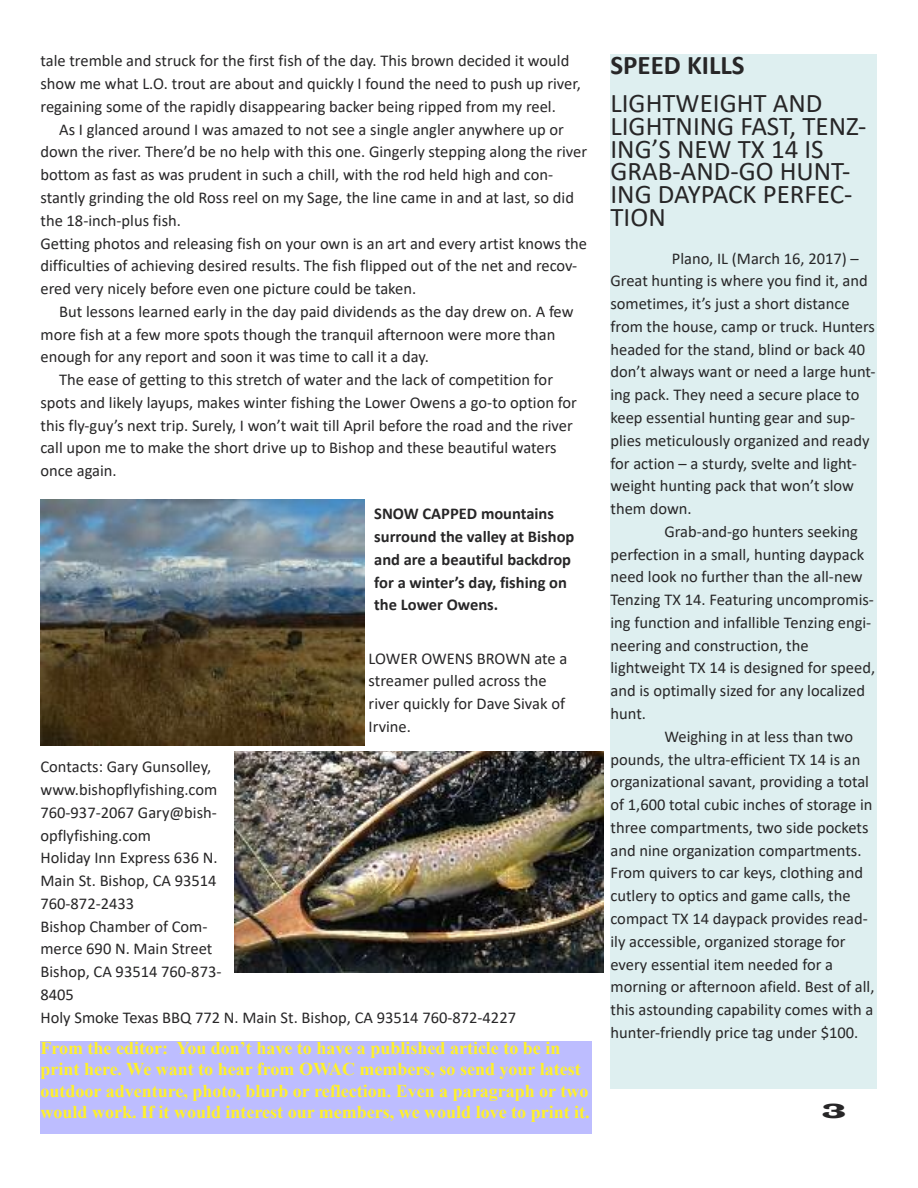
<style>
.page{position:relative;width:918px;height:1188px;background:#fff}
.page>*{position:absolute;margin:0;border:0;box-sizing:border-box;transform-origin:0 0}
.t1{font:27px/22.8px "Calibri";color:#272627}
.t2{font:700 27px "Calibri";color:#272627}
.t3{font:21px "Latin Wide";color:#272627}
.t4{font:700 18px/21.6px "Times New Roman";color:#fff12a}
.t5{font:16.5px/22.8px "Calibri";color:#272627}
.t6{font:700 16.5px/22.8px "Calibri";color:#272627}
</style>
<div class="page">
<img style="left:40px;top:499px;width:325px;height:246px">
<img style="left:235px;top:751px;width:369px;height:222px">
<div style="left:610px;top:54px;width:268px;height:1035px;background:#deeff0"></div>
<div style="left:40px;top:1041px;width:552px;height:93px;background:#bdbdff"></div>
<p class="t5" style="left:40px;top:51px;width:542px">tale tremble and struck for the first fish of the day. This brown decided it would show me what L.O. trout are about and quickly I found the need to push up river, regaining some of the rapidly disappearing backer being ripped from my reel.</p>
<p class="t5" style="left:40px;top:119px;width:548px;text-indent:19px">As I glanced around I was amazed to not see a single angler anywhere up or down the river. There’d be no help with this one. Gingerly stepping along the river bottom as fast as was prudent in such a chill, with the rod held high and con&shy;stantly grinding the old Ross reel on my Sage, the line came in and at last, so did the 18-inch-plus fish.<br>Getting photos and releasing fish on your own is an art and every artist knows the difficulties of achieving desired results. The fish flipped out of the net and recov&shy;ered very nicely before even one picture could be taken.</p>
<p class="t5" style="left:40px;top:301px;width:535px;text-indent:19px">But lessons learned early in the day paid dividends as the day drew on. A few more fish at a few more spots though the tranquil afternoon were more than enough for any report and soon it was time to call it a day.</p>
<p class="t5" style="left:40px;top:370px;width:538px;text-indent:19px">The ease of getting to this stretch of water and the lack of competition for spots and likely layups, makes winter fishing the Lower Owens a go-to option for this fly-guy’s next trip. Surely, I won’t wait till April before the road and the river call upon me to make the short drive up to Bishop and these beautiful waters once again.</p>
<p class="t6" style="left:374px;top:504px;width:202px">SNOW CAPPED mountains surround the valley at Bishop and are a beautiful backdrop for a winter’s day, fishing on the Lower Owens.</p>
<p class="t5" style="left:369px;top:648px;width:200px">LOWER OWENS BROWN ate a streamer pulled across the river quickly for Dave Sivak of<br>Irvine.</p>
<p class="t5" style="left:40px;top:757px;width:477px">Contacts: Gary Gunsolley,<br>www.bishopflyfishing.com<br>760-937-2067 Gary@bish-<br>opflyfishing.com<br>Holiday Inn Express 636 N.<br>Main St. Bishop, CA 93514<br>760-872-2433<br>Bishop Chamber of Com-<br>merce 690 N. Main Street<br>Bishop, CA 93514 760-873-<br>8405<br>Holy Smoke Texas BBQ 772 N. Main St. Bishop, CA 93514 760-872-4227</p>
<p class="t4" style="left:40px;top:1037px;width:551px">From the editor: You don’t have to have a published article to be in print here. We want to hear from OWAC members, so send your latest outdoor adventure, photo, blurb or reflection. Even a paragraph or two would work. If it would interest our members, we would love to print it.</p>
<h1 class="t2" style="left:610px;top:54px;width:136px">SPEED KILLS</h1>
<h1 class="t1" style="left:610px;top:94px;width:258px">LIGHTWEIGHT AND<br>LIGHTNING FAST, TENZ-<br>ING’S NEW TX 14 IS<br>GRAB-AND-GO HUNT-<br>ING DAYPACK PERFEC-<br>TION</h1>
<p class="t5" style="left:610px;top:248px;width:267px;text-indent:61px">Plano, IL (March 16, 2017) – Great hunting is where you find it, and sometimes, it’s just a short distance from the house, camp or truck. Hunters headed for the stand, blind or back 40 don’t always want or need a large hunt&shy;ing pack. They need a secure place to keep essential hunting gear and sup&shy;plies meticulously organized and ready for action – a sturdy, svelte and light&shy;weight hunting pack that won’t slow them down.</p>
<p class="t5" style="left:610px;top:521px;width:266px;text-indent:54px">Grab-and-go hunters seeking perfection in a small, hunting daypack need look no further than the all-new Tenzing TX 14. Featuring uncompromis&shy;ing function and infallible Tenzing engi&shy;neering and construction, the lightweight TX 14 is designed for speed, and is optimally sized for any localized hunt.</p>
<p class="t5" style="left:610px;top:726px;width:266px;text-indent:54px">Weighing in at less than two pounds, the ultra-efficient TX 14 is an organizational savant, providing a total of 1,600 total cubic inches of storage in three compartments, two side pockets and nine organization compartments.<br>From quivers to car keys, clothing and cutlery to optics and game calls, the compact TX 14 daypack provides read&shy;ily accessible, organized storage for every essential item needed for a morning or afternoon afield. Best of all, this astounding capability comes with a hunter-friendly price tag under $100.</p>
<p class="t3" style="left:822px;top:1101px;width:25px">3</p>
</div>
